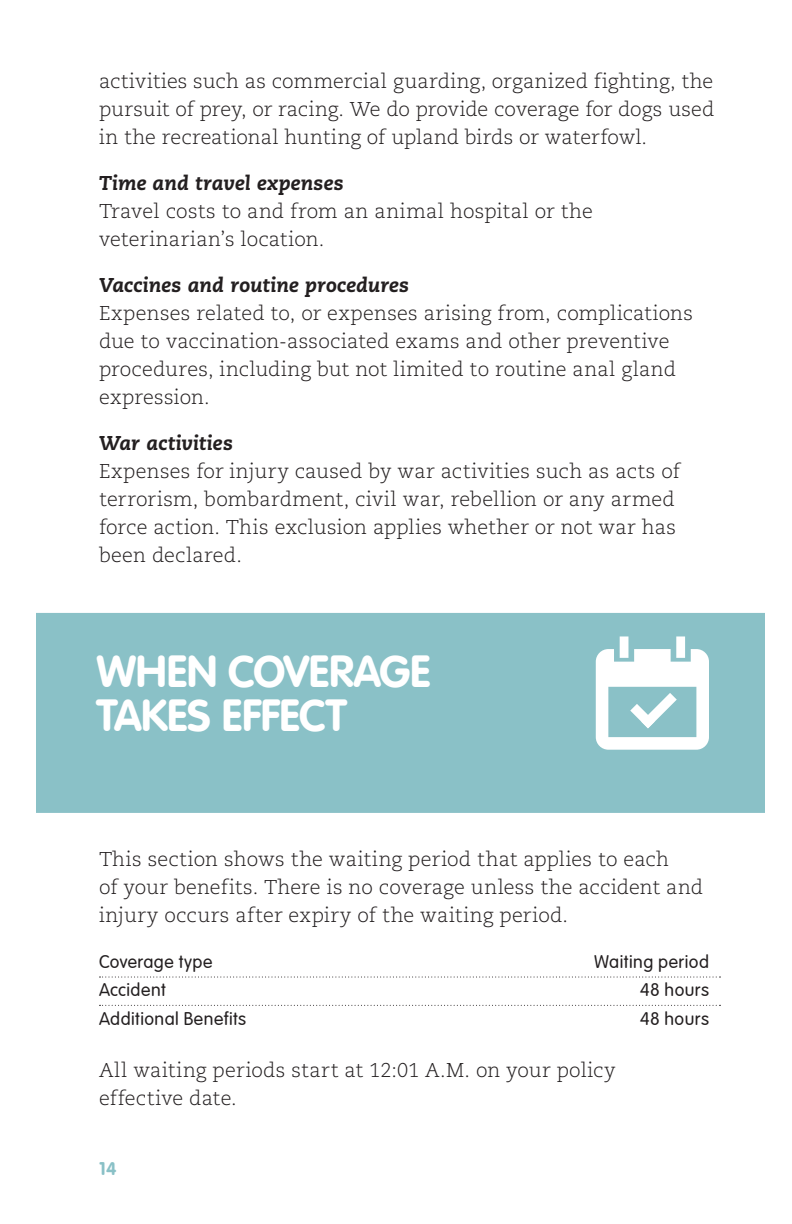
<style>
.page{position:relative;width:792px;height:1224px;background:#fff}
.page>*{position:absolute;margin:0;border:0;box-sizing:border-box;transform-origin:0 0}
.Head_1_-_NEW{font:700 44px/44px "VAG Rounded LT Com";letter-spacing:-.015em;color:#fff}
.Text_last_paragraph{font:300 20px/28px "Caecilia LT Std";letter-spacing:.01em;color:#231f20}
.Text{font:300 20px/28px "Caecilia LT Std";letter-spacing:.01em;color:#231f20}
.Subhead_3{font:italic 800 20px "Caecilia LT Std";letter-spacing:.005em;color:#231f20}
.Chart{font:300 18px "VAG Rounded LT Com";letter-spacing:.025em;color:#231f20}
.Chart_heading_2{font:300 18px "VAG Rounded LT Com";letter-spacing:.025em;color:#231f20}
.t1{font:700 18px "VAG Rounded LT Com";color:#8ac1c7}
</style>
<div class="page">
<div style="left:36px;top:613px;width:729px;height:200px;background:#8ac1c7"></div>
<svg style="left:100px;top:977px;width:621px;height:1px"></svg>
<svg style="left:100px;top:1005px;width:621px;height:1px"></svg>
<svg style="left:596px;top:636px;width:113px;height:114px"></svg>
<p class="Text_last_paragraph" style="left:99px;top:68px;width:617px;text-align:justify">activities such as commercial guarding, organized fighting, the pursuit of prey, or racing. We do provide coverage for dogs used in the recreational hunting of upland birds or waterfowl.</p>
<p class="Subhead_3" style="left:99px;top:171px;width:246px">Time and travel expenses</p>
<p class="Text_last_paragraph" style="left:99px;top:197px;width:495px">Travel costs to and from an animal hospital or the veterinarian’s location.</p>
<p class="Subhead_3" style="left:99px;top:273px;width:312px">Vaccines and routine procedures</p>
<p class="Text_last_paragraph" style="left:99px;top:299px;width:596px">Expenses related to, or expenses arising from, complications due to vaccination-associated exams and other preventive procedures, including but not limited to routine anal gland expression.</p>
<p class="Subhead_3" style="left:99px;top:431px;width:135px">War activities</p>
<p class="Text_last_paragraph" style="left:99px;top:457px;width:583px">Expenses for injury caused by war activities such as acts of terrorism, bombardment, civil war, rebellion or any armed force action. This exclusion applies whether or not war has been declared.</p>
<p class="Head_1_-_NEW" style="left:96px;top:650px;width:336px">WHEN COVERAGE<br>TAKES EFFECT</p>
<p class="Text" style="left:99px;top:846px;width:606px">This section shows the waiting period that applies to each<br>of your benefits. There is no coverage unless the accident and injury occurs after expiry of the waiting period.</p>
<p class="Chart_heading_2" style="left:99px;top:951px;width:115px">Coverage type</p>
<p class="Chart_heading_2" style="left:594px;top:951px;width:116px">Waiting period</p>
<p class="Chart" style="left:99px;top:979px;width:68px">Accident</p>
<p class="Chart" style="left:640px;top:979px;width:70px">48 hours</p>
<p class="Chart" style="left:99px;top:1008px;width:149px">Additional Benefits</p>
<p class="Chart" style="left:640px;top:1008px;width:70px">48 hours</p>
<p class="Text_last_paragraph" style="left:99px;top:1056px;width:518px">All waiting periods start at 12:01 A.M. on your policy effective date.</p>
<p class="t1" style="left:99px;top:1157px;width:19px">14</p>
</div>
